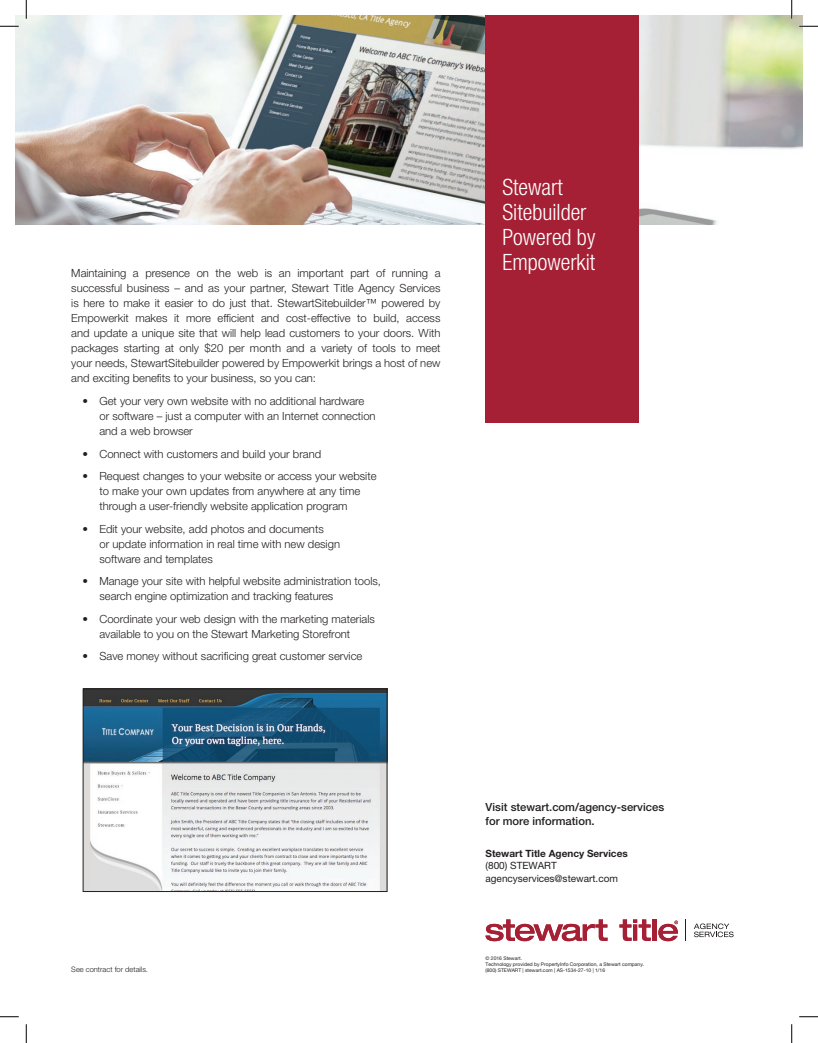
<style>
.page{position:relative;width:818px;height:1043px;background:#fff}
.page>*{position:absolute;margin:0;border:0;box-sizing:border-box;transform-origin:0 0}
.Headline-Flyer{font:300 condensed 22.5px/25px "Helvetica Neue LT Pro";color:#fff}
.Body-Flyer{font:300 11.25px/15px "Helvetica Neue LT Pro";color:#231f20}
.Call_to_Action-Flyer{font:500 11.25px/13.8px "Helvetica Neue LT Pro";color:#231f20}
.Custom_Contact-Flyer{font:10px "Helvetica Neue LT Pro";color:#231f20}
.Custom_Company_Name{font:700 10px "Helvetica Neue LT Pro";color:#231f20}
.Fine_Print-Flyer{font:300 7.5px "Helvetica Neue LT Pro";color:#231f20}
.Boilerplate-Flyer{font:5px/5.6px "Helvetica Neue LT Pro";color:#231f20}
</style>
<div class="page">
<svg style="left:694px;top:923px;width:39px;height:14px"></svg>
<svg style="left:619px;top:919px;width:31px;height:22px"></svg>
<hr style="left:652px;top:919px;width:4px;height:21px;background:#a62035">
<svg style="left:658px;top:920px;width:20px;height:21px"></svg>
<svg style="left:485px;top:919px;width:122px;height:22px"></svg>
<svg style="left:685px;top:919px;width:1px;height:22px"></svg>
<img style="left:15px;top:15px;width:787px;height:209px">
<img style="left:85px;top:690px;width:300px;height:199px">
<div style="left:83px;top:688px;width:304px;height:203px;border:1px solid #231f20"></div>
<div style="left:485px;top:15px;width:153px;height:407px;background:#a62035"></div>
<svg style="left:0;top:25px;width:19px;height:2px"></svg>
<svg style="left:799px;top:25px;width:19px;height:2px"></svg>
<svg style="left:0;top:1016px;width:19px;height:1px"></svg>
<svg style="left:799px;top:1016px;width:19px;height:1px"></svg>
<svg style="left:25px;top:0;width:2px;height:19px"></svg>
<svg style="left:25px;top:1024px;width:2px;height:18px"></svg>
<svg style="left:790px;top:0;width:2px;height:19px"></svg>
<svg style="left:791px;top:1024px;width:1px;height:18px"></svg>
<p class="Body-Flyer" style="left:71px;top:266px;width:371px;text-align:justify">Maintaining a presence on the web is an important part of running a successful business – and as your partner, Stewart Title Agency Services is here to make it easier to do just that. StewartSitebuilder™ powered by Empowerkit makes it more efficient and cost-effective to build, access and update a unique site that will help lead customers to your doors. With packages starting at only $20 per month and a variety of tools to meet your needs, StewartSitebuilder powered by Empowerkit brings a host of new and exciting benefits to your business, so you can:</p>
<p class="Body-Flyer" style="left:99px;top:393px;width:278px;text-indent:-17px">• Get your very own website with no additional hardware or software – just a computer with an Internet connection and a web browser</p>
<p class="Body-Flyer" style="left:82px;top:446px;width:240px">• Connect with customers and build your brand</p>
<p class="Body-Flyer" style="left:99px;top:468px;width:278px;text-indent:-17px">• Request changes to your website or access your website to make your own updates from anywhere at any time through a user-friendly website application program</p>
<p class="Body-Flyer" style="left:99px;top:521px;width:242px;text-indent:-17px">• Edit your website, add photos and documents<br>or update information in real time with new design software and templates</p>
<p class="Body-Flyer" style="left:99px;top:573px;width:283px;text-indent:-17px">• Manage your site with helpful website administration tools, search engine optimization and tracking features</p>
<p class="Body-Flyer" style="left:99px;top:611px;width:277px;text-indent:-17px">• Coordinate your web design with the marketing materials available to you on the Stewart Marketing Storefront</p>
<p class="Body-Flyer" style="left:82px;top:648px;width:281px">• Save money without sacrificing great customer service</p>
<p class="Headline-Flyer" style="left:502px;top:174px;width:94px">Stewart<br>Sitebuilder<br>Powered by<br>Empowerkit</p>
<p class="Call_to_Action-Flyer" style="left:485px;top:799px;width:180px">Visit stewart.com/agency-services for more information.</p>
<p class="Custom_Company_Name" style="left:485px;top:846px;width:144px">Stewart Title Agency Services</p>
<p class="Custom_Contact-Flyer" style="left:485px;top:859px;width:73px">(800) STEWART</p>
<p class="Custom_Contact-Flyer" style="left:485px;top:872px;width:134px">agencyservices@stewart.com</p>
<p class="Boilerplate-Flyer" style="left:485px;top:955px;width:160px">© 2016 Stewart.<br>Technology provided by PropertyInfo Corporation, a Stewart company.</p>
<p class="Fine_Print-Flyer" style="left:71px;top:964px;width:78px">See contract for details.</p>
<p class="Boilerplate-Flyer" style="left:485px;top:967px;width:121px">(800) STEWART | stewart.com | AS-1534-27-10 | 1/16</p>
</div>
